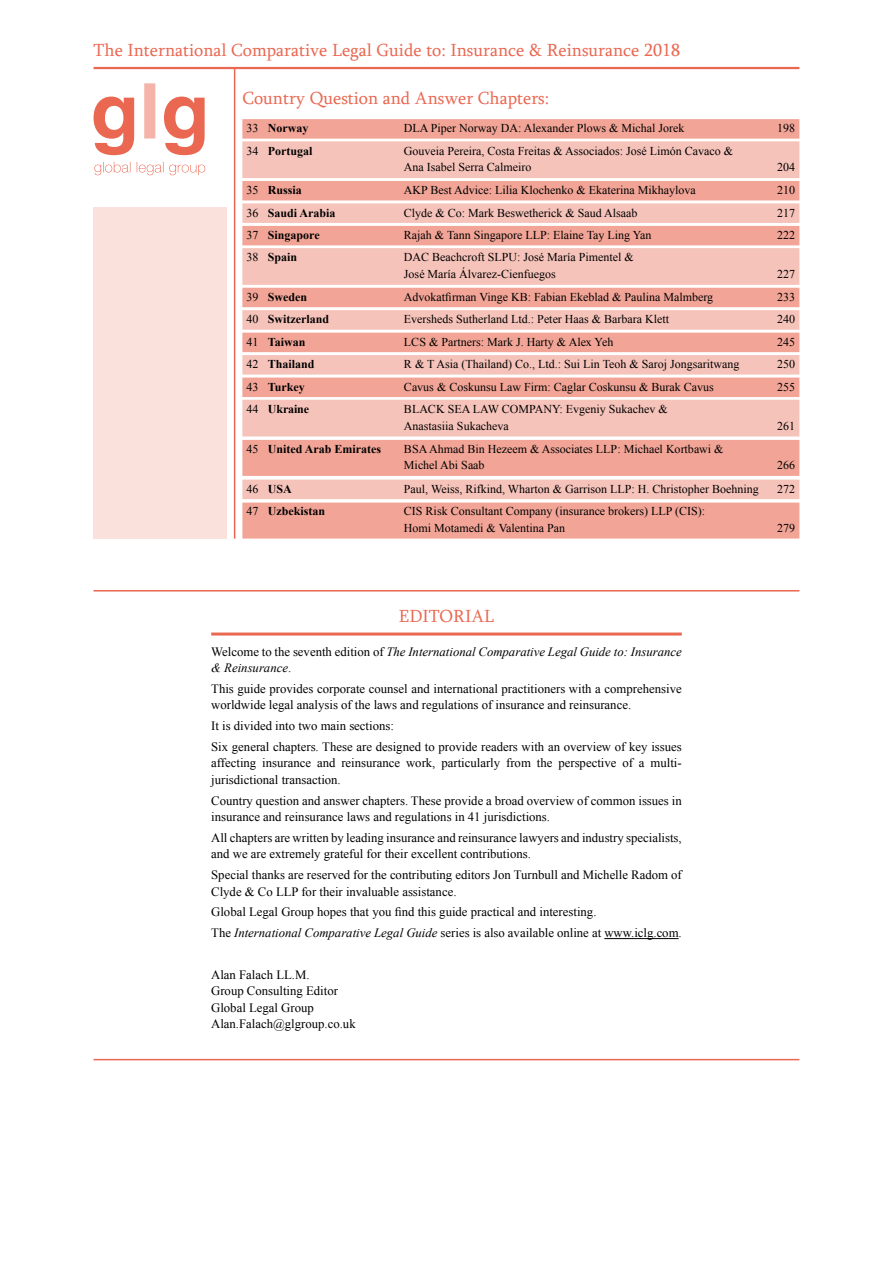
<style>
.page{position:relative;width:893px;height:1263px;background:#fff}
.page>*{position:absolute;margin:0;border:0;box-sizing:border-box;transform-origin:0 0}
.t1{font:18px "Sylfaen";color:#ea6852}
.t2{font:12.75px/16.5px "Times New Roman";color:#000}
.t3{font:italic 12.75px/16.5px "Times New Roman";color:#000}
.t4{font:12px/16.5px "Times New Roman";color:#000}
.t5{font:700 12px "Times New Roman";color:#000}
.s1{font-weight:400}
.s2{font-style:normal}
.s3{font-style:italic}
</style>
<div class="page">
<hr style="left:94px;top:67px;width:705px;height:2px;background:#ea6852">
<hr style="left:234px;top:68px;width:1px;height:471px;background:#ea6852">
<div style="left:242px;top:119px;width:557px;height:20px;background:#f2a597"></div>
<div style="left:242px;top:141px;width:557px;height:37px;background:#f6c3ba"></div>
<div style="left:242px;top:181px;width:557px;height:19px;background:#f2a597"></div>
<div style="left:242px;top:203px;width:557px;height:20px;background:#f6c3ba"></div>
<div style="left:242px;top:226px;width:557px;height:19px;background:#f2a597"></div>
<div style="left:242px;top:248px;width:557px;height:37px;background:#f6c3ba"></div>
<div style="left:242px;top:288px;width:557px;height:19px;background:#f2a597"></div>
<div style="left:242px;top:310px;width:557px;height:20px;background:#f6c3ba"></div>
<div style="left:242px;top:333px;width:557px;height:19px;background:#f2a597"></div>
<div style="left:242px;top:355px;width:557px;height:20px;background:#f6c3ba"></div>
<div style="left:242px;top:378px;width:557px;height:19px;background:#f2a597"></div>
<div style="left:242px;top:400px;width:557px;height:36px;background:#f6c3ba"></div>
<div style="left:242px;top:440px;width:557px;height:36px;background:#f2a597"></div>
<div style="left:242px;top:480px;width:557px;height:19px;background:#f6c3ba"></div>
<div style="left:242px;top:503px;width:557px;height:36px;background:#f2a597"></div>
<div style="left:94px;top:207px;width:133px;height:332px;background:#fbe1dc"></div>
<hr style="left:94px;top:590px;width:705px;height:1px;background:#ea6852">
<hr style="left:94px;top:1059px;width:705px;height:1px;background:#ea6852">
<hr style="left:211px;top:632px;width:471px;height:3px;background:#ea6852">
<hr style="left:604px;top:938px;width:75px;height:1px;background:#000">
<svg style="left:94px;top:162px;width:111px;height:13px"></svg>
<svg style="left:164px;top:97px;width:41px;height:58px"></svg>
<svg style="left:144px;top:83px;width:11px;height:55px"></svg>
<svg style="left:94px;top:97px;width:40px;height:58px"></svg>
<h1 class="t1" style="left:94px;top:38px;width:588px">The International Comparative Legal Guide to: Insurance &amp; Reinsurance 2018</h1>
<h1 class="t1" style="left:242px;top:86px;width:308px">Country Question and Answer Chapters:</h1>
<p class="t5" style="left:247px;top:120px;width:63px"><span class="s1">33</span> Norway</p>
<p class="t4" style="left:404px;top:120px;width:282px">DLA Piper Norway DA: Alexander Plows &amp; Michal Jorek</p>
<p class="t4" style="left:777px;top:120px;width:19px">198</p>
<p class="t5" style="left:247px;top:142px;width:67px"><span class="s1">34</span> Portugal</p>
<p class="t4" style="left:404px;top:142px;width:331px">Gouveia Pereira, Costa Freitas &amp; Associados: José Limón Cavaco &amp;<br>Ana Isabel Serra Calmeiro</p>
<p class="t4" style="left:777px;top:159px;width:19px">204</p>
<p class="t5" style="left:247px;top:182px;width:57px"><span class="s1">35</span> Russia</p>
<p class="t4" style="left:404px;top:182px;width:293px">AKP Best Advice: Lilia Klochenko &amp; Ekaterina Mikhaylova</p>
<p class="t4" style="left:777px;top:182px;width:19px">210</p>
<p class="t5" style="left:247px;top:204px;width:90px"><span class="s1">36</span> Saudi Arabia</p>
<p class="t4" style="left:404px;top:204px;width:235px">Clyde &amp; Co: Mark Beswetherick &amp; Saud Alsaab</p>
<p class="t4" style="left:777px;top:204px;width:19px">217</p>
<p class="t5" style="left:247px;top:227px;width:75px"><span class="s1">37</span> Singapore</p>
<p class="t4" style="left:404px;top:227px;width:249px">Rajah &amp; Tann Singapore LLP: Elaine Tay Ling Yan</p>
<p class="t4" style="left:777px;top:227px;width:19px">222</p>
<p class="t5" style="left:247px;top:249px;width:52px"><span class="s1">38</span> Spain</p>
<p class="t4" style="left:404px;top:249px;width:231px">DAC Beachcroft SLPU: José María Pimentel &amp;<br>José María Álvarez-Cienfuegos</p>
<p class="t4" style="left:777px;top:265px;width:19px">227</p>
<p class="t5" style="left:247px;top:289px;width:62px"><span class="s1">39</span> Sweden</p>
<p class="t4" style="left:404px;top:288px;width:311px">Advokatfirman Vinge KB: Fabian Ekeblad &amp; Paulina Malmberg</p>
<p class="t4" style="left:777px;top:288px;width:19px">233</p>
<p class="t5" style="left:247px;top:311px;width:84px"><span class="s1">40</span> Switzerland</p>
<p class="t4" style="left:404px;top:311px;width:267px">Eversheds Sutherland Ltd.: Peter Haas &amp; Barbara Klett</p>
<p class="t4" style="left:777px;top:311px;width:19px">240</p>
<p class="t5" style="left:247px;top:333px;width:60px"><span class="s1">41</span> Taiwan</p>
<p class="t4" style="left:404px;top:333px;width:211px">LCS &amp; Partners: Mark J. Harty &amp; Alex Yeh</p>
<p class="t4" style="left:777px;top:333px;width:19px">245</p>
<p class="t5" style="left:247px;top:356px;width:69px"><span class="s1">42</span> Thailand</p>
<p class="t4" style="left:404px;top:356px;width:337px">R &amp; T Asia (Thailand) Co., Ltd.: Sui Lin Teoh &amp; Saroj Jongsaritwang</p>
<p class="t4" style="left:777px;top:356px;width:19px">250</p>
<p class="t5" style="left:247px;top:378px;width:60px"><span class="s1">43</span> Turkey</p>
<p class="t4" style="left:404px;top:378px;width:311px">Cavus &amp; Coskunsu Law Firm: Caglar Coskunsu &amp; Burak Cavus</p>
<p class="t4" style="left:777px;top:378px;width:19px">255</p>
<p class="t5" style="left:247px;top:401px;width:64px"><span class="s1">44</span> Ukraine</p>
<p class="t4" style="left:404px;top:401px;width:265px">BLACK SEA LAW COMPANY: Evgeniy Sukachev &amp;<br>Anastasiia Sukacheva</p>
<p class="t4" style="left:777px;top:417px;width:19px">261</p>
<p class="t5" style="left:247px;top:440px;width:136px"><span class="s1">45</span> United Arab Emirates</p>
<p class="t4" style="left:404px;top:440px;width:321px">BSA Ahmad Bin Hezeem &amp; Associates LLP: Michael Kortbawi &amp;<br>Michel Abi Saab</p>
<p class="t4" style="left:777px;top:457px;width:19px">266</p>
<p class="t5" style="left:247px;top:480px;width:47px"><span class="s1">46</span> USA</p>
<p class="t4" style="left:404px;top:480px;width:356px">Paul, Weiss, Rifkind, Wharton &amp; Garrison LLP: H. Christopher Boehning</p>
<p class="t4" style="left:777px;top:480px;width:19px">272</p>
<p class="t5" style="left:247px;top:503px;width:80px"><span class="s1">47</span> Uzbekistan</p>
<p class="t4" style="left:404px;top:503px;width:303px">CIS Risk Consultant Company (insurance brokers) LLP (CIS):<br>Homi Motamedi &amp; Valentina Pan</p>
<p class="t4" style="left:777px;top:519px;width:19px">279</p>
<h1 class="t1" style="left:399px;top:604px;width:97px">EDITORIAL</h1>
<p class="t3" style="left:211px;top:643px;width:472px"><span class="s2">Welcome to the seventh edition of</span> The International Comparative Legal Guide to: Insurance &amp; Reinsurance<span class="s2">.</span></p>
<p class="t2" style="left:211px;top:680px;width:472px">This guide provides corporate counsel and international practitioners with a comprehensive worldwide legal analysis of the laws and regulations of insurance and reinsurance.</p>
<p class="t2" style="left:211px;top:715px;width:472px;line-height:20.7px">It is divided into two main sections:<br>Six general chapters. These are designed to provide readers with an overview of key issues</p>
<p class="t2" style="left:211px;top:755px;width:472px">affecting insurance and reinsurance work, particularly from the perspective of a multi&shy;jurisdictional transaction.</p>
<p class="t2" style="left:211px;top:792px;width:472px">Country question and answer chapters. These provide a broad overview of common issues in insurance and reinsurance laws and regulations in 41 jurisdictions.</p>
<p class="t2" style="left:211px;top:829px;width:472px">All chapters are written by leading insurance and reinsurance lawyers and industry specialists, and we are extremely grateful for their excellent contributions.</p>
<p class="t2" style="left:211px;top:866px;width:472px">Special thanks are reserved for the contributing editors Jon Turnbull and Michelle Radom of<br>Clyde &amp; Co LLP for their invaluable assistance.</p>
<p class="t2" style="left:211px;top:902px;width:472px;line-height:20.7px">Global Legal Group hopes that you find this guide practical and interesting.<br>The <span class="s3">International Comparative Legal Guide</span> series is also available online at www.iclg.com.</p>
<p class="t2" style="left:211px;top:966px;width:146px">Alan Falach LL.M.<br>Group Consulting Editor<br>Global Legal Group<br>Alan.Falach@glgroup.co.uk</p>
</div>
